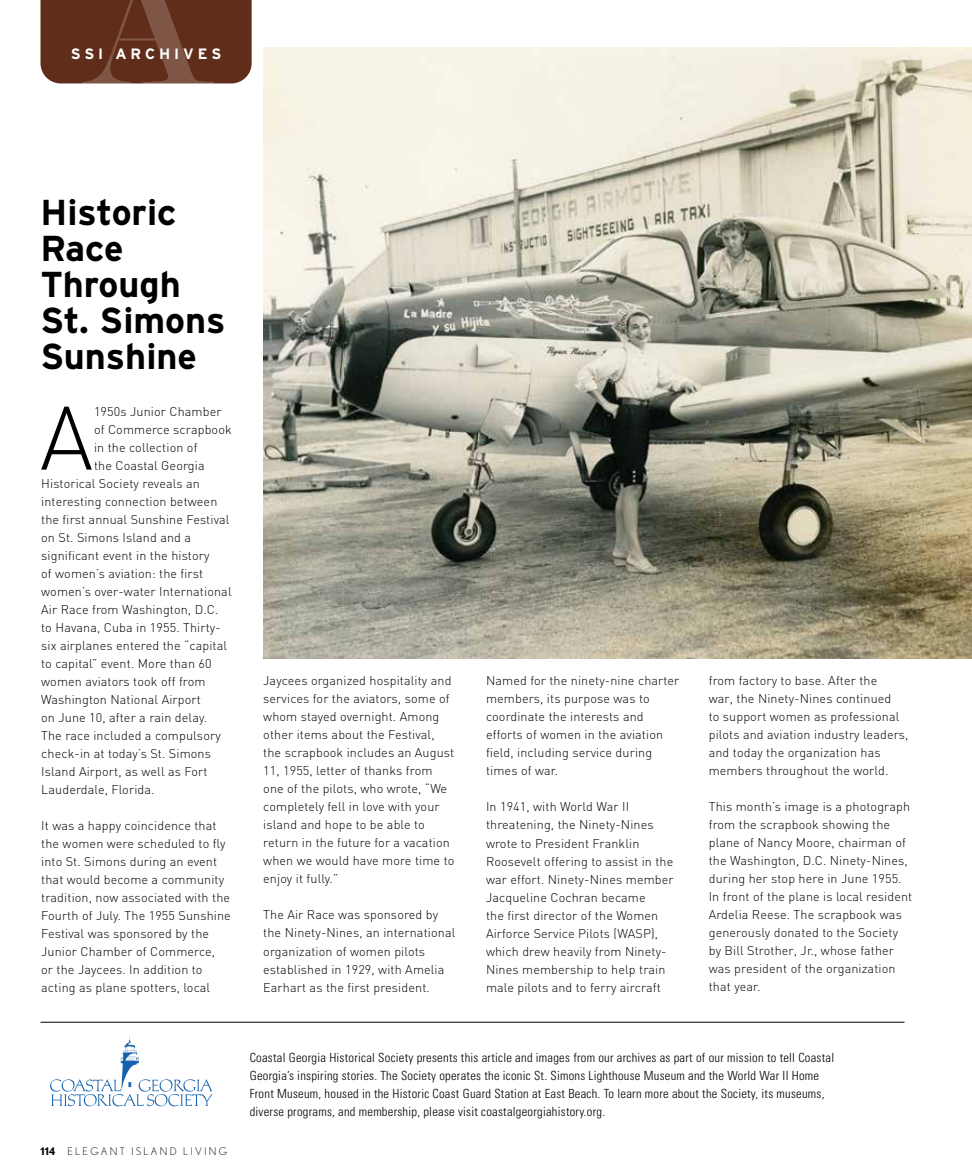
<style>
.page{position:relative;width:972px;height:1175px;background:#fff}
.page>*{position:absolute;margin:0;border:0;box-sizing:border-box;transform-origin:0 0}
.t1{font:300 88.5px "DIN";color:#000}
.t2{font:700 36px/36px "Interstate";color:#000}
.t3{font:700 15px "Interstate";letter-spacing:.26em;color:#fff}
.t4{font:300 12.6px/18px "DIN";letter-spacing:.01em;color:#000}
.t5{font:300 condensed 12.6px/18px "Univers";letter-spacing:.02em;color:#000}
.t6{font:300 10.5px "Nobel";letter-spacing:.22em;color:#000}
.s1{font-weight:700}
</style>
<div class="page">
<svg style="left:40px;top:0;width:212px;height:84px;background:#683826"></svg>
<svg style="left:50px;top:1036px;width:163px;height:70px"></svg>
<hr style="left:40px;top:1021px;width:864px;height:1px;background:#000">
<img style="left:263px;top:47px;width:709px;height:611px">
<p class="t3" style="left:71px;top:46px;width:152px">SSI ARCHIVES</p>
<h2 class="t2" style="left:40px;top:194px;width:187px">Historic<br>Race<br>Through<br>St. Simons<br>Sunshine</h2>
<h1 class="t1" style="left:40px;top:383px;width:55px">A</h1>
<p class="t4" style="left:94px;top:402px;width:129px">1950s Junior Chamber</p>
<p class="t4" style="left:94px;top:420px;width:139px">of Commerce scrapbook</p>
<p class="t4" style="left:94px;top:438px;width:105px">in the collection of</p>
<p class="t4" style="left:94px;top:456px;width:112px">the Coastal Georgia</p>
<p class="t4" style="left:41px;top:474px;width:160px">Historical Society reveals an</p>
<p class="t4" style="left:41px;top:492px;width:178px">interesting connection between</p>
<p class="t4" style="left:41px;top:510px;width:190px">the first annual Sunshine Festival</p>
<p class="t4" style="left:41px;top:528px;width:151px">on St. Simons Island and a</p>
<p class="t4" style="left:41px;top:546px;width:170px">significant event in the history</p>
<p class="t4" style="left:41px;top:564px;width:163px">of women’s aviation: the first</p>
<p class="t4" style="left:41px;top:582px;width:192px">women’s over-water International</p>
<p class="t4" style="left:41px;top:600px;width:179px">Air Race from Washington, D.C.</p>
<p class="t4" style="left:41px;top:618px;width:181px">to Havana, Cuba in 1955. Thirty-</p>
<p class="t4" style="left:41px;top:636px;width:187px">six airplanes entered the “capital</p>
<p class="t4" style="left:41px;top:654px;width:172px">to capital” event. More than 60</p>
<p class="t4" style="left:41px;top:672px;width:166px">women aviators took off from</p>
<p class="t4" style="left:41px;top:690px;width:161px">Washington National Airport</p>
<p class="t4" style="left:41px;top:708px;width:167px">on June 10, after a rain delay.</p>
<p class="t4" style="left:41px;top:726px;width:181px">The race included a compulsory</p>
<p class="t4" style="left:41px;top:744px;width:171px">check-in at today’s St. Simons</p>
<p class="t4" style="left:41px;top:762px;width:168px">Island Airport, as well as Fort</p>
<p class="t4" style="left:41px;top:780px;width:115px">Lauderdale, Florida.</p>
<p class="t4" style="left:41px;top:816px;width:191px">It was a happy coincidence that the women were scheduled to fly into St. Simons during an event that would become a community tradition, now associated with the<br>Fourth of July. The 1955 Sunshine<br>Festival was sponsored by the<br>Junior Chamber of Commerce,<br>or the Jaycees. In addition to acting as plane spotters, local</p>
<p class="t4" style="left:263px;top:671px;width:193px">Jaycees organized hospitality and services for the aviators, some of whom stayed overnight. Among other items about the Festival, the scrapbook includes an August<br>11, 1955, letter of thanks from one of the pilots, who wrote, “We completely fell in love with your island and hope to be able to return in the future for a vacation when we would have more time to enjoy it fully.”</p>
<p class="t4" style="left:263px;top:905px;width:194px">The Air Race was sponsored by the Ninety-Nines, an international organization of women pilots established in 1929, with Amelia<br>Earhart as the first president.</p>
<p class="t4" style="left:486px;top:671px;width:195px">Named for the ninety-nine charter members, its purpose was to coordinate the interests and efforts of women in the aviation field, including service during times of war.</p>
<p class="t4" style="left:486px;top:797px;width:189px">In 1941, with World War II threatening, the Ninety-Nines wrote to President Franklin<br>Roosevelt offering to assist in the war effort. Ninety-Nines member<br>Jacqueline Cochran became<br>the first director of the Women<br>Airforce Service Pilots (WASP), which drew heavily from Ninety-<br>Nines membership to help train male pilots and to ferry aircraft</p>
<p class="t4" style="left:709px;top:671px;width:201px">from factory to base. After the<br>war, the Ninety-Nines continued<br>to support women as professional pilots and aviation industry leaders, and today the organization has members throughout the world.</p>
<p class="t4" style="left:709px;top:797px;width:205px">This month’s image is a photograph from the scrapbook showing the plane of Nancy Moore, chairman of the Washington, D.C. Ninety-Nines, during her stop here in June 1955.<br>In front of the plane is local resident<br>Ardelia Reese. The scrapbook was generously donated to the Society by Bill Strother, Jr., whose father was president of the organization that year.</p>
<p class="t6" style="left:40px;top:1144px;width:188px"><span class="s1">114</span> ELEGANT ISLAND LIVING</p>
<p class="t5" style="left:250px;top:1048px;width:586px">Coastal Georgia Historical Society presents this article and images from our archives as part of our mission to tell Coastal Georgia’s inspiring stories. The Society operates the iconic St. Simons Lighthouse Museum and the World War II Home Front Museum, housed in the Historic Coast Guard Station at East Beach. To learn more about the Society, its museums, diverse programs, and membership, please visit coastalgeorgiahistory.org.</p>
</div>
